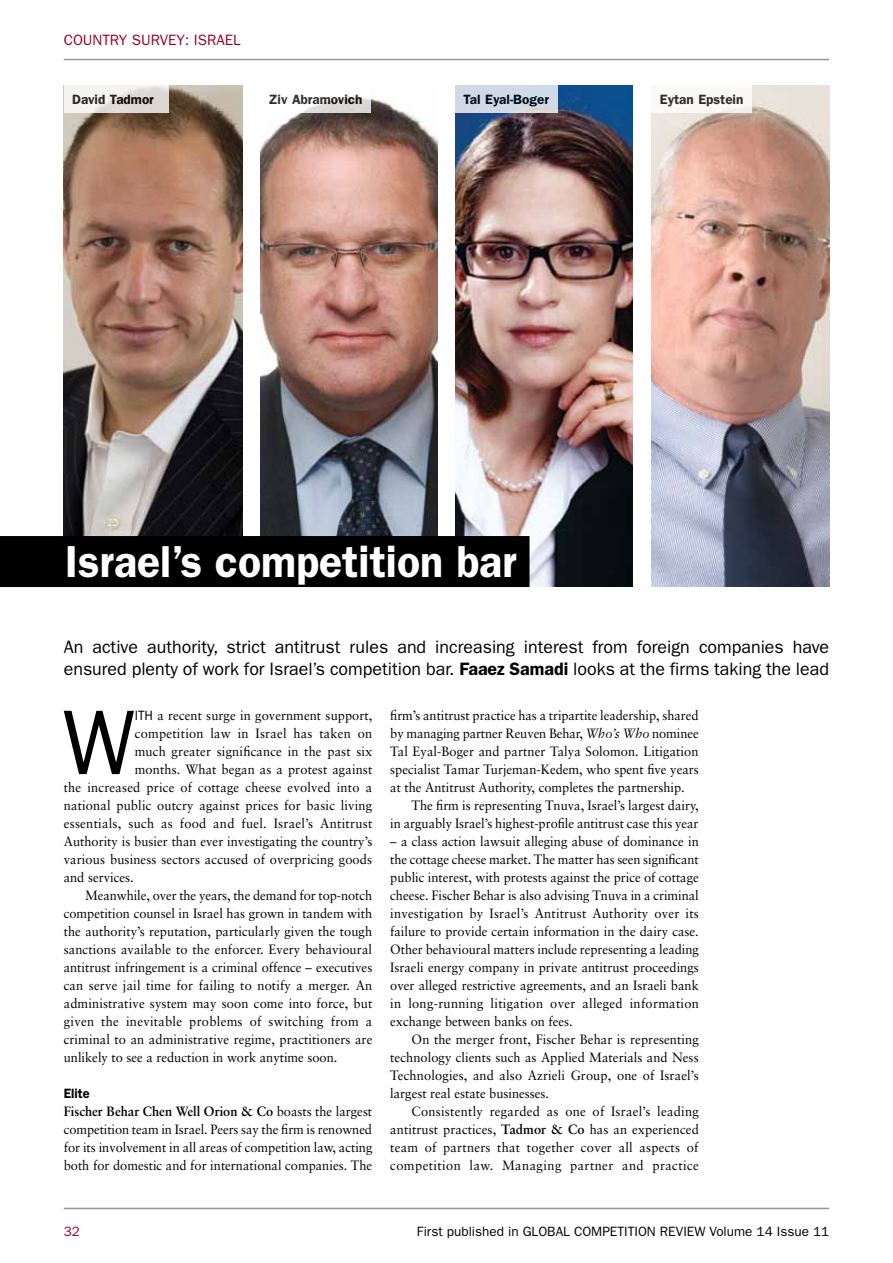
<style>
.page{position:relative;width:893px;height:1263px;background:#fff}
.page>*{position:absolute;margin:0;border:0;box-sizing:border-box;transform-origin:0 0}
.t1{font:92.25px "Franklin Gothic";color:#000;scale:.95 1}
.t2{font:600 45px "Franklin Gothic";color:#fff;scale:.95 1}
.t3{font:18px/22.5px "Franklin Gothic";color:#000}
.t4{font:15px "Franklin Gothic";color:#98002e}
.t5{font:13.5px/18px "Sabon";letter-spacing:.005em;color:#000;text-align:justify;scale:.95 1}
.t6{font:13.5px "Franklin Gothic";color:#000}
.t7{font:600 13.5px "Franklin Gothic";color:#000}
.t8{font:13.5px "Sabon";letter-spacing:.025em;color:#000;scale:.95 1}
.t9{font:600 13.5px "Franklin Gothic";color:#000;scale:.95 1}
.t10{font:13.5px "Franklin Gothic";color:#98002e}
.s1{font-weight:600}
.s2{font-family:"Franklin Gothic"}
.s3{font-weight:700}
.s4{font-style:italic}
</style>
<div class="page">
<hr style="left:64px;top:59px;width:765px;height:1px;background:#939598">
<hr style="left:64px;top:1208px;width:765px;height:1px;background:#939598">
<img style="left:651px;top:85px;width:178px;height:501px">
<img style="left:64px;top:85px;width:178px;height:451px">
<svg style="left:64px;top:85px;width:104px;height:27px;fill:#f1eeeb"></svg>
<img style="left:455px;top:85px;width:178px;height:501px">
<div style="left:455px;top:85px;width:102px;height:27px;background:#d1d9e6"></div>
<img style="left:260px;top:93px;width:178px;height:443px">
<div style="left:651px;top:85px;width:101px;height:27px;background:#fbf9f8"></div>
<div style="left:0;top:536px;width:529px;height:51px;background:#000"></div>
<svg style="left:260px;top:93px;width:111px;height:19px"></svg>
<p class="t4" style="left:64px;top:31px;width:178px">COUNTRY Survey: ISRAEL</p>
<p class="t7" style="left:72px;top:91px;width:83px">David Tadmor</p>
<p class="t7" style="left:463px;top:91px;width:87px">Tal Eyal-Boger</p>
<p class="t7" style="left:660px;top:91px;width:85px">Eytan Epstein</p>
<p class="t7" style="left:269px;top:91px;width:95px">Ziv Abramovich</p>
<h2 class="t2" style="left:65px;top:535px;width:477px">Israel’s competition bar</h2>
<h3 class="t3" style="left:64px;top:635px;width:767px">An active authority, strict antitrust rules and increasing interest from foreign companies have ensured plenty of work for I srael’s competition bar. <span class="s1">Faaez Samadi</span> looks at the firms taking the lead</h3>
<h1 class="t1" style="left:63px;top:690px;width:75px">W</h1>
<p class="t5" style="left:135px;top:706px;width:252px"><span class="s2">ith</span> a recent surge in government support,</p>
<p class="t5" style="left:135px;top:724px;width:252px">competition law in Israel has taken on</p>
<p class="t5" style="left:135px;top:742px;width:252px">much greater significance in the past six</p>
<p class="t5" style="left:135px;top:760px;width:252px">months. What began as a protest against</p>
<p class="t5" style="left:64px;top:778px;width:326px">the increased price of cottage cheese evolved into a</p>
<p class="t5" style="left:64px;top:796px;width:326px">national public outcry against prices for basic living</p>
<p class="t5" style="left:64px;top:814px;width:326px">essentials, such as food and fuel. Israel’s Antitrust</p>
<p class="t5" style="left:64px;top:832px;width:326px">Authority is busier than ever investigating the country’s</p>
<p class="t5" style="left:64px;top:850px;width:326px">various business sectors accused of overpricing goods</p>
<p class="t5" style="left:64px;top:868px;width:75px">and services.</p>
<p class="t5" style="left:85px;top:886px;width:304px">Meanwhile, over the years, the demand for top-notch</p>
<p class="t5" style="left:64px;top:904px;width:326px">competition counsel in Israel has grown in tandem with</p>
<p class="t5" style="left:64px;top:922px;width:326px">the authority’s reputation, particularly given the tough</p>
<p class="t5" style="left:64px;top:940px;width:326px">sanctions available to the enforcer. Every behavioural</p>
<p class="t5" style="left:64px;top:958px;width:326px">antitrust infringement is a criminal offence – executives</p>
<p class="t5" style="left:64px;top:976px;width:326px">can serve jail time for failing to notify a merger. An</p>
<p class="t5" style="left:64px;top:994px;width:326px">administrative system may soon come into force, but</p>
<p class="t8" style="left:64px;top:1013px;width:326px">given the inevitable problems of switching from a</p>
<p class="t5" style="left:64px;top:1030px;width:326px">criminal to an administrative regime, practitioners are</p>
<p class="t5" style="left:64px;top:1048px;width:290px">unlikely to see a reduction in work anytime soon.</p>
<p class="t9" style="left:64px;top:1085px;width:29px">Elite</p>
<p class="t5" style="left:64px;top:1102px;width:326px"><span class="s3">Fischer Behar Chen Well Orion &amp; Co</span> boasts the largest competition team in Israel. Peers say the firm is renowned for its involvement in all areas of competition law, acting both for domestic and for international companies. The</p>
<p class="t5" style="left:390px;top:706px;width:326px">firm’s antitrust practice has a tripartite leadership, shared by managing partner Reuven Behar, <span class="s4">Who’s Who</span> nominee Tal Eyal-Boger and partner Talya Solomon. Litigation specialist Tamar Turjeman-Kedem, who spent five years at the Antitrust Authority, completes the partnership.</p>
<p class="t5" style="left:390px;top:796px;width:326px;text-align:right">The firm is representing Tnuva, Israel’s largest dairy,<br>in arguably Israel’s highest-profile antitrust case this year</p>
<p class="t5" style="left:390px;top:832px;width:326px">– a class action lawsuit alleging abuse of dominance in the cottage cheese market. The matter has seen significant public interest, with protests against the price of cottage cheese. Fischer Behar is also advising Tnuva in a criminal investigation by Israel’s Antitrust Authority over its failure to provide certain information in the dairy case.<br>Other behavioural matters include representing a leading Israeli energy company in private antitrust proceedings over alleged restrictive agreements, and an Israeli bank in long-running litigation over alleged information exchange between banks on fees.</p>
<p class="t5" style="left:390px;top:1030px;width:326px;text-indent:21px">On the merger front, Fischer Behar is representing technology clients such as Applied Materials and Ness Technologies, and also Azrieli Group, one of Israel’s largest real estate businesses.</p>
<p class="t5" style="left:390px;top:1102px;width:326px;text-indent:21px">Consistently regarded as one of Israel’s leading antitrust practices, <span class="s3">Tadmor &amp; Co</span> has an experienced team of partners that together cover all aspects of competition law. Managing partner and practice</p>
<p class="t10" style="left:64px;top:1224px;width:18px">32</p>
<p class="t6" style="left:417px;top:1224px;width:414px">First published in global competition review Volume 14 Issue 11</p>
</div>
